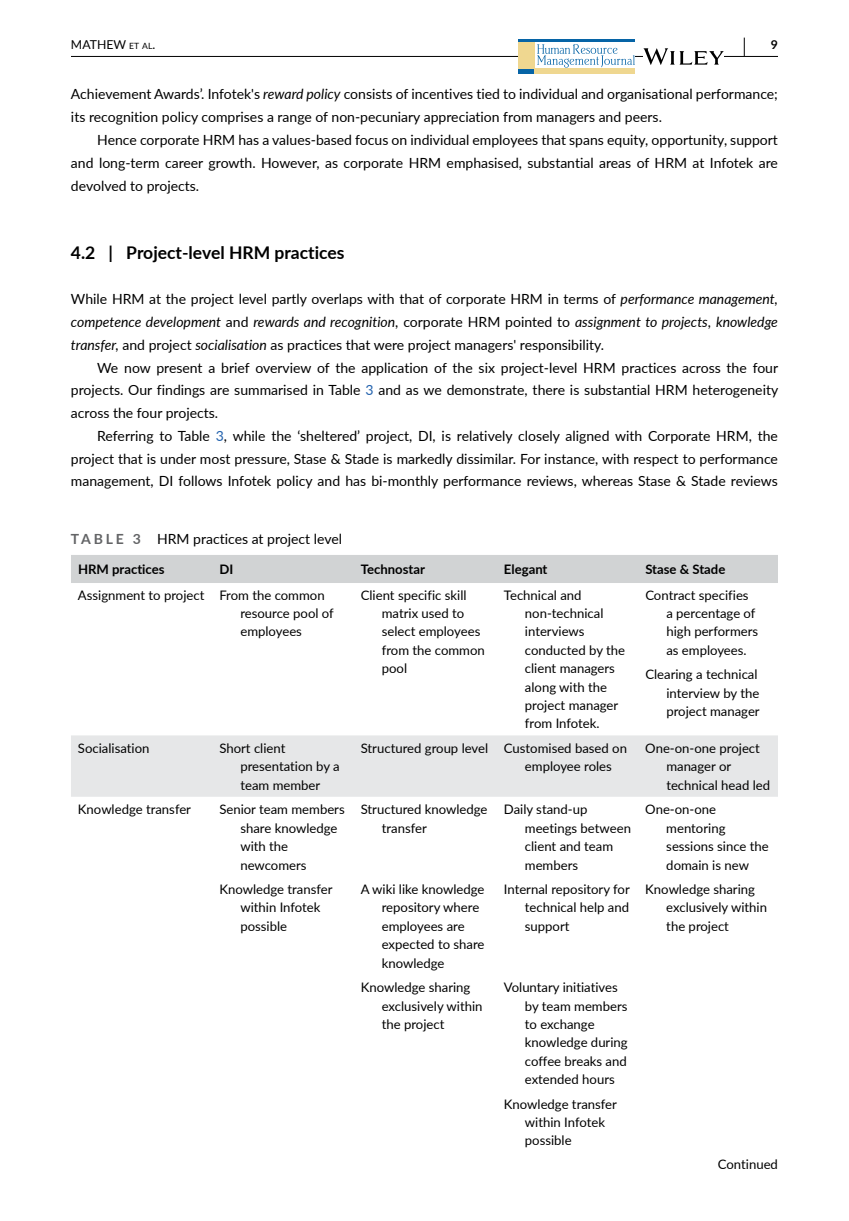
<style>
.page{position:relative;width:849px;height:1221px;background:#fff}
.page>*{position:absolute;margin:0;border:0;box-sizing:border-box;transform-origin:0 0}
.t1{font:700 17.5px "Lato";color:#000}
.t2{font:14px/22.8px "Lato";color:#000;text-align:justify}
.t3{font:13.12px/18.4px "Lato";color:#000}
.t4{font:700 13.12px "Lato";color:#000}
.t5{font:12.25px "Lato";color:#000}
.t6{font:700 12.25px "Lato";color:#000}
.s1{font-size:8.58px}
.s2{font-style:italic}
.s3{color:#2564af}
.s4{font-weight:700;color:#636466}
</style>
<div class="page">
<hr style="left:71px;top:56px;width:706px;height:1px;background:#000">
<svg style="left:534px;top:42px;width:100px;height:27px"></svg>
<svg style="left:537px;top:44px;width:97px;height:24px"></svg>
<hr style="left:518px;top:39px;width:116px;height:3px;background:#0664a6">
<div style="left:518px;top:69px;width:16px;height:5px;background:#0664a6"></div>
<div style="left:534px;top:69px;width:100px;height:5px;background:#efd790"></div>
<div style="left:518px;top:42px;width:16px;height:27px;background:#efd790"></div>
<svg style="left:643px;top:48px;width:80px;height:17px"></svg>
<svg style="left:743px;top:38px;width:1px;height:18px"></svg>
<div style="left:71px;top:555px;width:706px;height:28px;background:#d1d3d4"></div>
<div style="left:71px;top:735px;width:706px;height:61px;background:#e6e7e8"></div>
<p class="t5" style="left:71px;top:36px;width:86px">MATHEW <span class="s1">et al</span>.</p>
<p class="t6" style="left:770px;top:36px;width:9px">9</p>
<p class="t2" style="left:71px;top:82px;width:708px">Achievement Awards’. Infotek's <span class="s2">reward policy</span> consists of incentives tied to individual and organisational performance; its recognition policy comprises a range of non-pecuniary appreciation from managers and peers.</p>
<p class="t2" style="left:71px;top:128px;width:708px;text-indent:26px">Hence corporate HRM has a values-based focus on individual employees that spans equity, opportunity, support and long-term career growth. However, as corporate HRM emphasised, substantial areas of HRM at Infotek are devolved to projects.</p>
<p class="t1" style="left:71px;top:239px;width:275px">4.2 | Project-level HRM practices</p>
<p class="t2" style="left:71px;top:287px;width:708px">While HRM at the project level partly overlaps with that of corporate HRM in terms of <span class="s2">performance management, competence development</span> and <span class="s2">rewards and recognition</span>, corporate HRM pointed to <span class="s2">assignment to projects</span>, <span class="s2">knowledge transfer,</span> and project <span class="s2">socialisation</span> as practices that were project managers' responsibility.</p>
<p class="t2" style="left:71px;top:355px;width:708px;text-indent:26px">We now present a brief overview of the application of the six project-level HRM practices across the four projects. Our findings are summarised in Table <span class="s3">3</span> and as we demonstrate, there is substantial HRM heterogeneity across the four projects.</p>
<p class="t2" style="left:71px;top:424px;width:708px;text-indent:26px">Referring to Table <span class="s3">3</span>, while the ‘sheltered’ project, DI, is relatively closely aligned with Corporate HRM, the project that is under most pressure, Stase &amp; Stade is markedly dissimilar. For instance, with respect to performance management, DI follows Infotek policy and has bi-monthly performance reviews, whereas Stase &amp; Stade reviews</p>
<p class="t2" style="left:71px;top:526px;width:272px"><span class="s4">TA B L E 3</span> HRM practices at project level</p>
<p class="t4" style="left:78px;top:560px;width:88px">HRM practices</p>
<p class="t4" style="left:219px;top:560px;width:15px">DI</p>
<p class="t4" style="left:360px;top:560px;width:66px">Technostar</p>
<p class="t4" style="left:504px;top:560px;width:45px">Elegant</p>
<p class="t4" style="left:645px;top:560px;width:81px">Stase &amp; Stade</p>
<p class="t3" style="left:240px;top:585px;width:95px;text-indent:-162px">Assignment to project From the common resource pool of employees</p>
<p class="t3" style="left:381px;top:585px;width:104px;text-indent:-21px">Client specific skill matrix used to select employees from the common pool</p>
<p class="t3" style="left:525px;top:585px;width:102px;text-indent:-21px">Technical and non-technical interviews conducted by the client managers along with the project manager from Infotek.</p>
<p class="t3" style="left:666px;top:585px;width:93px;text-indent:-21px">Contract specifies a percentage of high performers as employees.</p>
<p class="t3" style="left:666px;top:665px;width:95px;text-indent:-21px">Clearing a technical interview by the project manager</p>
<p class="t3" style="left:78px;top:738px;width:73px">Socialisation</p>
<p class="t3" style="left:240px;top:738px;width:101px;text-indent:-21px">Short client presentation by a team member</p>
<p class="t3" style="left:524px;top:738px;width:103px;text-indent:-164px">Structured group level Customised based on employee roles</p>
<p class="t3" style="left:666px;top:738px;width:105px;text-indent:-21px">One-on-one project manager or technical head led</p>
<p class="t3" style="left:78px;top:799px;width:115px">Knowledge transfer</p>
<p class="t3" style="left:240px;top:799px;width:106px;text-indent:-21px">Senior team members share knowledge with the newcomers</p>
<p class="t3" style="left:381px;top:799px;width:107px;text-indent:-21px">Structured knowledge transfer</p>
<p class="t3" style="left:524px;top:799px;width:107px;text-indent:-21px">Daily stand-up meetings between client and team members</p>
<p class="t3" style="left:666px;top:799px;width:104px;text-indent:-21px">One-on-one mentoring sessions since the domain is new</p>
<p class="t3" style="left:240px;top:879px;width:94px;text-indent:-21px">Knowledge transfer within Infotek possible</p>
<p class="t3" style="left:381px;top:879px;width:104px;text-indent:-21px">A wiki like knowledge repository where employees are expected to share knowledge</p>
<p class="t3" style="left:524px;top:879px;width:106px;text-align:justify;text-indent:-21px">Internal repository for technical help and support</p>
<p class="t3" style="left:666px;top:879px;width:102px;text-indent:-21px">Knowledge sharing exclusively within the project</p>
<p class="t3" style="left:381px;top:977px;width:102px;text-indent:-21px">Knowledge sharing exclusively within the project</p>
<p class="t3" style="left:524px;top:977px;width:104px;text-indent:-21px">Voluntary initiatives by team members to exchange knowledge during coffee breaks and extended hours</p>
<p class="t3" style="left:524px;top:1094px;width:94px;text-indent:-21px">Knowledge transfer within Infotek possible</p>
<p class="t3" style="left:717px;top:1153px;width:62px">Continued</p>
</div>
